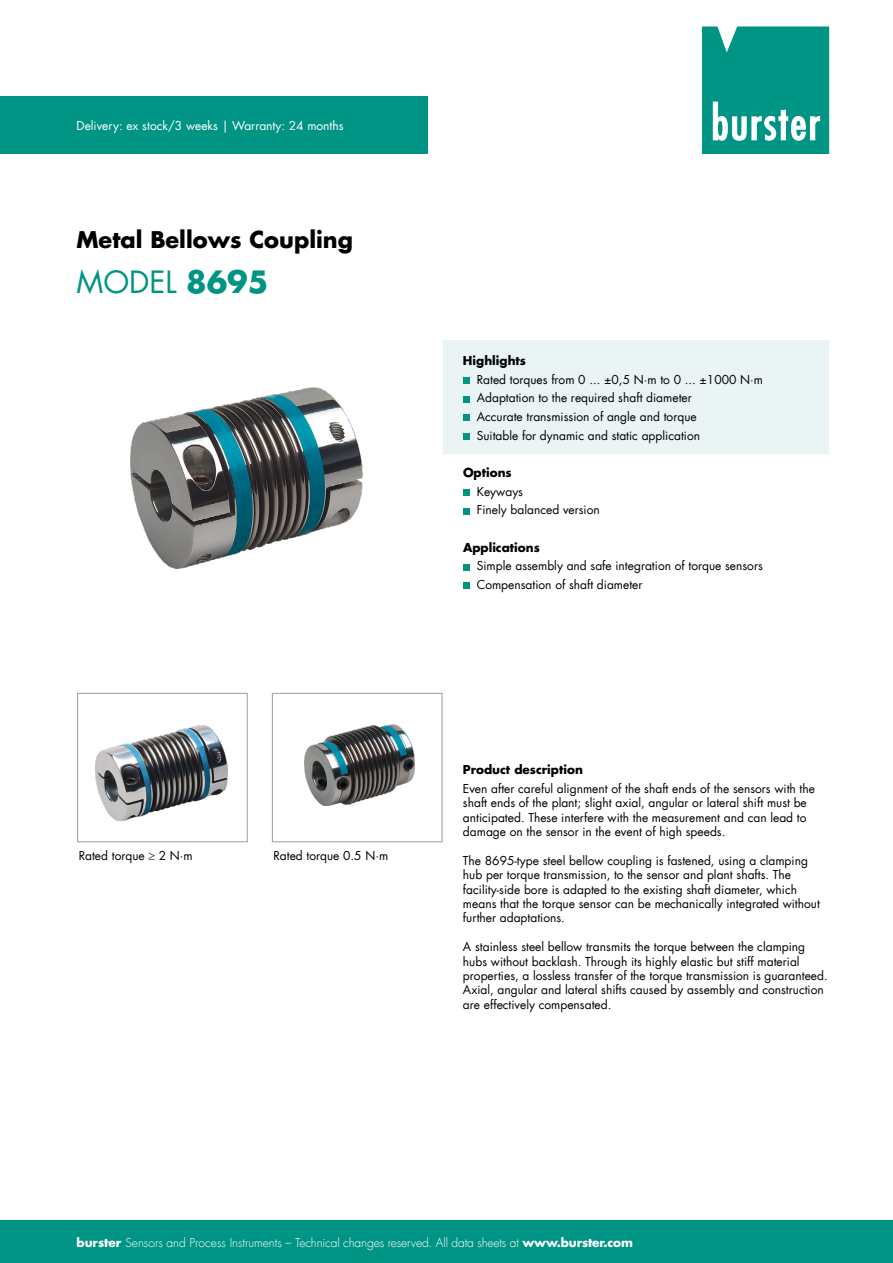
<style>
.page{position:relative;width:893px;height:1263px;background:#fff}
.page>*{position:absolute;margin:0;border:0;box-sizing:border-box;transform-origin:0 0}
.t1{font:30px "Futura LT";color:#009484}
.t2{font:700 22.5px "Futura LT";color:#000}
.t3{font:12px/14.4px "Futura LT";color:#000}
.t4{font:300 12px "Futura LT";letter-spacing:-.01em;color:#fff}
.t5{font:700 12px "Futura LT";color:#000}
.t6{font:12px "Futura LT";color:#fff}
.s1{font-weight:700}
</style>
<div class="page">
<div style="left:0;top:96px;width:428px;height:58px;background:#009484"></div>
<div style="left:703px;top:27px;width:126px;height:127px;background:#009484"></div>
<div style="left:702px;top:26px;width:127px;height:128px;border:1px solid #009484"></div>
<svg style="left:717px;top:26px;width:20px;height:26px"></svg>
<svg style="left:712px;top:101px;width:108px;height:40px"></svg>
<div style="left:0;top:1220px;width:893px;height:43px;background:#009484"></div>
<div style="left:443px;top:340px;width:386px;height:114px;background:#ebf4f4"></div>
<div style="left:463px;top:377px;width:6px;height:7px;background:#009484"></div>
<svg style="left:463px;top:396px;width:6px;height:6px"></svg>
<svg style="left:463px;top:415px;width:6px;height:6px"></svg>
<div style="left:463px;top:433px;width:6px;height:7px;background:#009484"></div>
<div style="left:463px;top:489px;width:6px;height:7px;background:#009484"></div>
<svg style="left:463px;top:508px;width:6px;height:6px"></svg>
<svg style="left:463px;top:564px;width:6px;height:6px"></svg>
<div style="left:463px;top:582px;width:6px;height:7px;background:#009484"></div>
<div style="left:272px;top:693px;width:170px;height:149px;border:1px solid #9d9d9c"></div>
<div style="left:77px;top:693px;width:170px;height:149px;border:1px solid #9d9d9c"></div>
<img style="left:130px;top:387px;width:233px;height:181px">
<img style="left:96px;top:725px;width:132px;height:95px">
<img style="left:304px;top:724px;width:110px;height:82px">
<p class="t6" style="left:77px;top:118px;width:269px">Delivery: ex stock/3 weeks | Warranty: 24 months</p>
<h2 class="t2" style="left:77px;top:225px;width:278px">Metal Bellows Coupling</h2>
<h1 class="t1" style="left:77px;top:263px;width:194px">MODEL <span class="s1">8695</span></h1>
<p class="t3" style="left:79px;top:849px;width:116px">Rated torque ≥ 2 N·m</p>
<p class="t3" style="left:273px;top:849px;width:116px">Rated torque 0.5 N·m</p>
<p class="t5" style="left:463px;top:353px;width:65px">Highlights</p>
<p class="t3" style="left:477px;top:370px;width:288px;line-height:18.6px">Rated torques from 0 ... ±0,5 N·m to 0 ... ±1000 N·m Adaptation to the required shaft diameter<br>Accurate transmission of angle and torque<br>Suitable for dynamic and static application</p>
<p class="t5" style="left:463px;top:464px;width:50px">Options</p>
<p class="t3" style="left:477px;top:482px;width:125px;line-height:18.6px">Keyways<br>Finely balanced version</p>
<p class="t5" style="left:463px;top:539px;width:78px">Applications</p>
<p class="t3" style="left:477px;top:557px;width:288px;line-height:18.6px">Simple assembly and safe integration of torque sensors<br>Compensation of shaft diameter</p>
<p class="t5" style="left:463px;top:762px;width:121px">Product description</p>
<p class="t3" style="left:463px;top:781px;width:354px">Even after careful alignment of the shaft ends of the sensors with the shaft ends of the plant; slight axial, angular or lateral shift must be anticipated. These interfere with the measurement and can lead to damage on the sensor in the event of high speeds.</p>
<p class="t3" style="left:463px;top:853px;width:358px">The 8695-type steel bellow coupling is fastened, using a clamping hub per torque transmission, to the sensor and plant shafts. The facility-side bore is adapted to the existing shaft diameter, which means that the torque sensor can be mechanically integrated without further adaptations.</p>
<p class="t3" style="left:463px;top:940px;width:366px">A stainless steel bellow transmits the torque between the clamping hubs without backlash. Through its highly elastic but stiff material properties, a lossless transfer of the torque transmission is guaranteed.<br>Axial, angular and lateral shifts caused by assembly and construction are effectively compensated.</p>
<p class="t4" style="left:77px;top:1235px;width:558px"><span class="s1">burster</span> Sensors and Process Instruments – Technical changes reserved. All data sheets at <span class="s1">www.burster.com</span></p>
</div>
